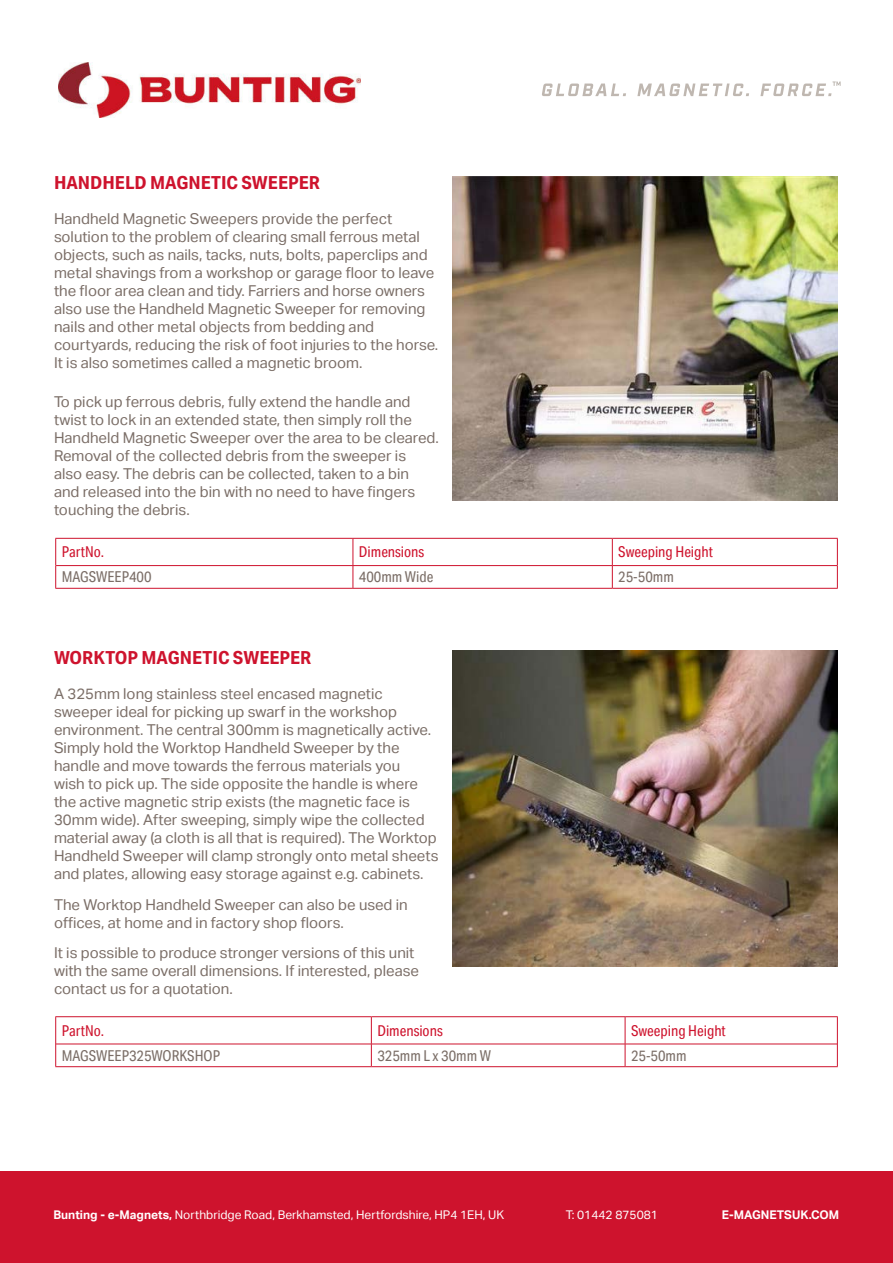
<style>
.page{position:relative;width:893px;height:1263px;background:#fff}
.page>*{position:absolute;margin:0;border:0;box-sizing:border-box;transform-origin:0 0}
.t1{font:700 18px "Aktiv Grotesk Cd";color:#ce132d;scale:1.12 1}
.t2{font:15px/18px "Aktiv Grotesk";color:#7b6e67}
.t3{font:15px "Aktiv Grotesk Cd";color:#7b6e67}
.t4{font:15px "Aktiv Grotesk Cd";color:#ce132d}
.t5{font:12px "Aktiv Grotesk";color:#fff}
.t6{font:700 12px "Aktiv Grotesk";color:#fff}
.s1{font-weight:700}
</style>
<div class="page">
<img style="left:58px;top:62px;width:303px;height:56px">
<svg style="left:542px;top:84px;width:84px;height:12px"></svg>
<svg style="left:637px;top:84px;width:112px;height:12px"></svg>
<svg style="left:760px;top:81px;width:81px;height:15px"></svg>
<div style="left:0;top:1171px;width:893px;height:92px;background:#ce132d"></div>
<img style="left:453px;top:177px;width:385px;height:323px">
<svg style="left:55px;top:538px;width:783px;height:50px"></svg>
<hr style="left:55px;top:588px;width:298px;height:1px;background:#ce132d">
<hr style="left:353px;top:588px;width:259px;height:1px;background:#ce132d">
<hr style="left:612px;top:588px;width:226px;height:1px;background:#ce132d">
<img style="left:453px;top:651px;width:385px;height:315px">
<hr style="left:55px;top:1016px;width:316px;height:1px;background:#ce132d">
<hr style="left:371px;top:1016px;width:254px;height:1px;background:#ce132d">
<hr style="left:625px;top:1016px;width:213px;height:1px;background:#ce132d">
<svg style="left:55px;top:1017px;width:783px;height:49px"></svg>
<hr style="left:55px;top:1066px;width:316px;height:1px;background:#ce132d">
<hr style="left:371px;top:1066px;width:254px;height:1px;background:#ce132d">
<hr style="left:625px;top:1066px;width:213px;height:1px;background:#ce132d">
<p class="t1" style="left:54px;top:172px;width:239px">HANDHELD MAGNETIC SWEEPER</p>
<p class="t2" style="left:54px;top:211px;width:386px">Handheld Magnetic Sweepers provide the perfect solution to the problem of clearing small ferrous metal objects, such as nails, tacks, nuts, bolts, paperclips and metal shavings from a workshop or garage floor to leave the floor area clean and tidy. Farriers and horse owners also use the Handheld Magnetic Sweeper for removing nails and other metal objects from bedding and courtyards, reducing the risk of foot injuries to the horse.<br>It is also sometimes called a magnetic broom.</p>
<p class="t2" style="left:54px;top:394px;width:386px">To pick up ferrous debris, fully extend the handle and twist to lock in an extended state, then simply roll the Handheld Magnetic Sweeper over the area to be cleared.<br>Removal of the collected debris from the sweeper is<br>also easy. The debris can be collected, taken to a bin<br>and released into the bin with no need to have fingers touching the debris.</p>
<p class="t4" style="left:62px;top:546px;width:44px">PartNo.</p>
<p class="t4" style="left:359px;top:546px;width:67px">Dimensions</p>
<p class="t4" style="left:618px;top:546px;width:96px">Sweeping Height</p>
<p class="t3" style="left:62px;top:571px;width:91px">MAGSWEEP400</p>
<p class="t3" style="left:359px;top:571px;width:76px">400mm Wide</p>
<p class="t3" style="left:618px;top:571px;width:57px">25-50mm</p>
<p class="t1" style="left:54px;top:647px;width:231px">WORKTOP MAGNETIC SWEEPER</p>
<p class="t2" style="left:54px;top:686px;width:386px">A 325mm long stainless steel encased magnetic sweeper ideal for picking up swarf in the workshop environment. The central 300mm is magnetically active.<br>Simply hold the Worktop Handheld Sweeper by the handle and move towards the ferrous materials you<br>wish to pick up. The side opposite the handle is where the active magnetic strip exists (the magnetic face is 30mm wide). After sweeping, simply wipe the collected material away (a cloth is all that is required). The Worktop Handheld Sweeper will clamp strongly onto metal sheets and plates, allowing easy storage against e.g. cabinets.</p>
<p class="t2" style="left:54px;top:896px;width:355px">The Worktop Handheld Sweeper can also be used in offices, at home and in factory shop floors.</p>
<p class="t2" style="left:54px;top:945px;width:366px">It is possible to produce stronger versions of this unit with the same overall dimensions. If interested, please contact us for a quotation.</p>
<p class="t4" style="left:62px;top:1024px;width:44px">PartNo.</p>
<p class="t4" style="left:377px;top:1024px;width:67px">Dimensions</p>
<p class="t4" style="left:631px;top:1024px;width:96px">Sweeping Height</p>
<p class="t3" style="left:62px;top:1049px;width:160px">MAGSWEEP325WORKSHOP</p>
<p class="t3" style="left:377px;top:1049px;width:115px">325mm L x 30mm W</p>
<p class="t3" style="left:631px;top:1049px;width:57px">25-50mm</p>
<p class="t5" style="left:53px;top:1210px;width:452px"><span class="s1">Bunting - e-Magnets,</span> Northbridge Road, Berkhamsted, Hertfordshire, HP4 1EH, UK</p>
<p class="t5" style="left:566px;top:1210px;width:94px">T: 01442 875081</p>
<p class="t6" style="left:722px;top:1210px;width:119px">E-MAGNETSUK.COM</p>
</div>
